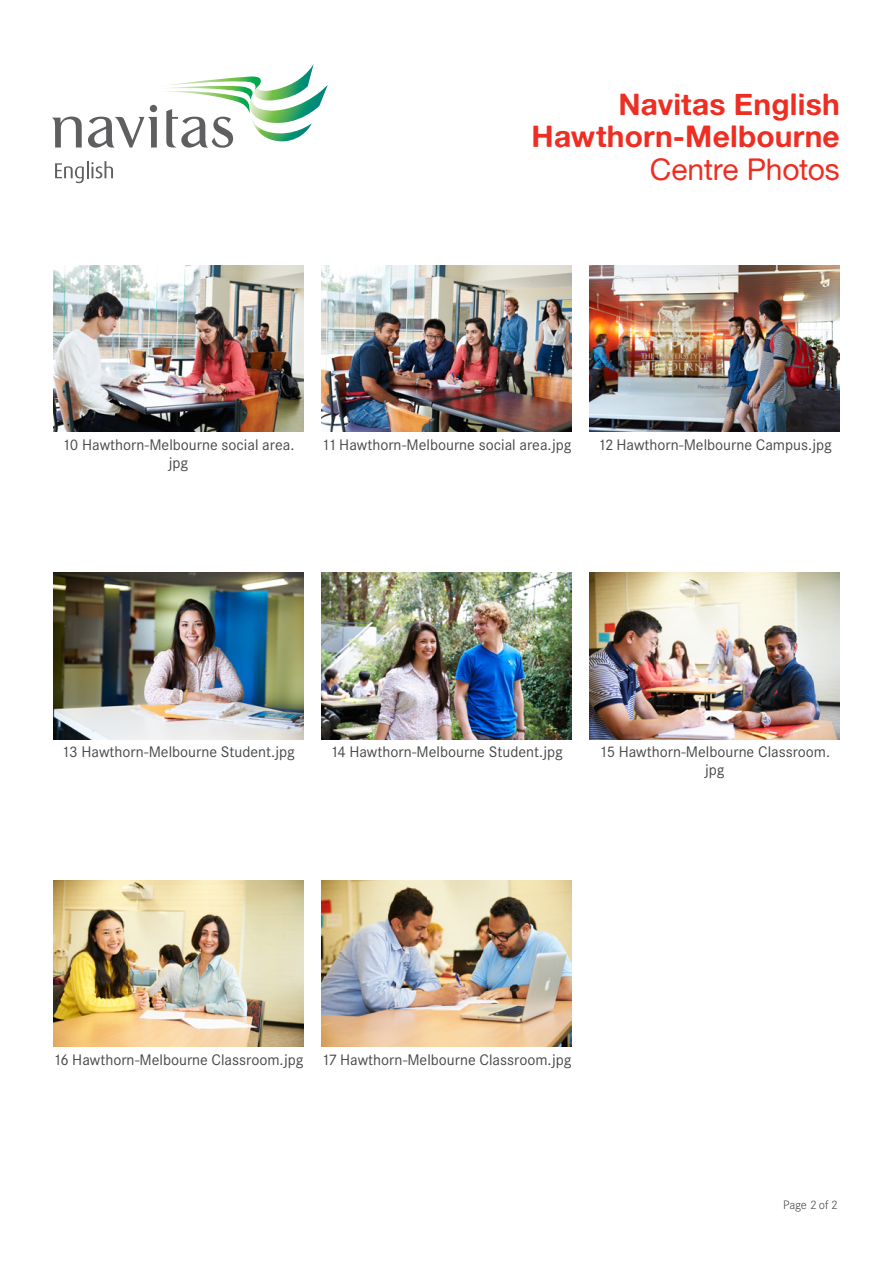
<style>
.page{position:relative;width:893px;height:1263px;background:#fff}
.page>*{position:absolute;margin:0;border:0;box-sizing:border-box;transform-origin:0 0}
.t1{font:30px/31.5px "Alte Haas Grotesk Bold";letter-spacing:.005em;color:#ee2e22;text-align:right}
.t2{font:30px "Alte Haas Grotesk";letter-spacing:-.015em;color:#ee2e22}
.t3{font:15px/18px "Corporate SBQ";color:#464748;text-align:center}
.t4{font:300 12px "Corporate SBQ";letter-spacing:-.01em;color:#464748}
</style>
<div class="page">
<svg style="left:55px;top:161px;width:58px;height:22px"></svg>
<svg style="left:52px;top:117px;width:30px;height:30px"></svg>
<svg style="left:88px;top:64px;width:240px;height:84px"></svg>
<img style="left:321px;top:880px;width:251px;height:167px">
<img style="left:53px;top:880px;width:250px;height:167px">
<img style="left:590px;top:573px;width:250px;height:166px">
<img style="left:321px;top:573px;width:251px;height:166px">
<img style="left:53px;top:573px;width:250px;height:166px">
<img style="left:590px;top:265px;width:250px;height:167px">
<img style="left:321px;top:265px;width:251px;height:167px">
<img style="left:53px;top:265px;width:250px;height:167px">
<h1 class="t1" style="left:532px;top:88px;width:310px">Navitas English<br>Hawthorn-Melbourne</h1>
<h1 class="t2" style="left:650px;top:151px;width:191px">Centre Photos</h1>
<p class="t3" style="left:62px;top:436px;width:234px">10 Hawthorn-Melbourne social area. jpg</p>
<p class="t3" style="left:322px;top:436px;width:251px">11 Hawthorn-Melbourne social area.jpg</p>
<p class="t3" style="left:598px;top:436px;width:236px">12 Hawthorn-Melbourne Campus.jpg</p>
<p class="t3" style="left:62px;top:743px;width:235px">13 Hawthorn-Melbourne Student.jpg</p>
<p class="t3" style="left:330px;top:743px;width:234px">14 Hawthorn-Melbourne Student.jpg</p>
<p class="t3" style="left:599px;top:743px;width:233px">15 Hawthorn-Melbourne Classroom. jpg</p>
<p class="t3" style="left:53px;top:1051px;width:252px">16 Hawthorn-Melbourne Classroom.jpg</p>
<p class="t3" style="left:322px;top:1051px;width:251px">17 Hawthorn-Melbourne Classroom.jpg</p>
<p class="t4" style="left:783px;top:1198px;width:56px">Page 2 of 2</p>
</div>
